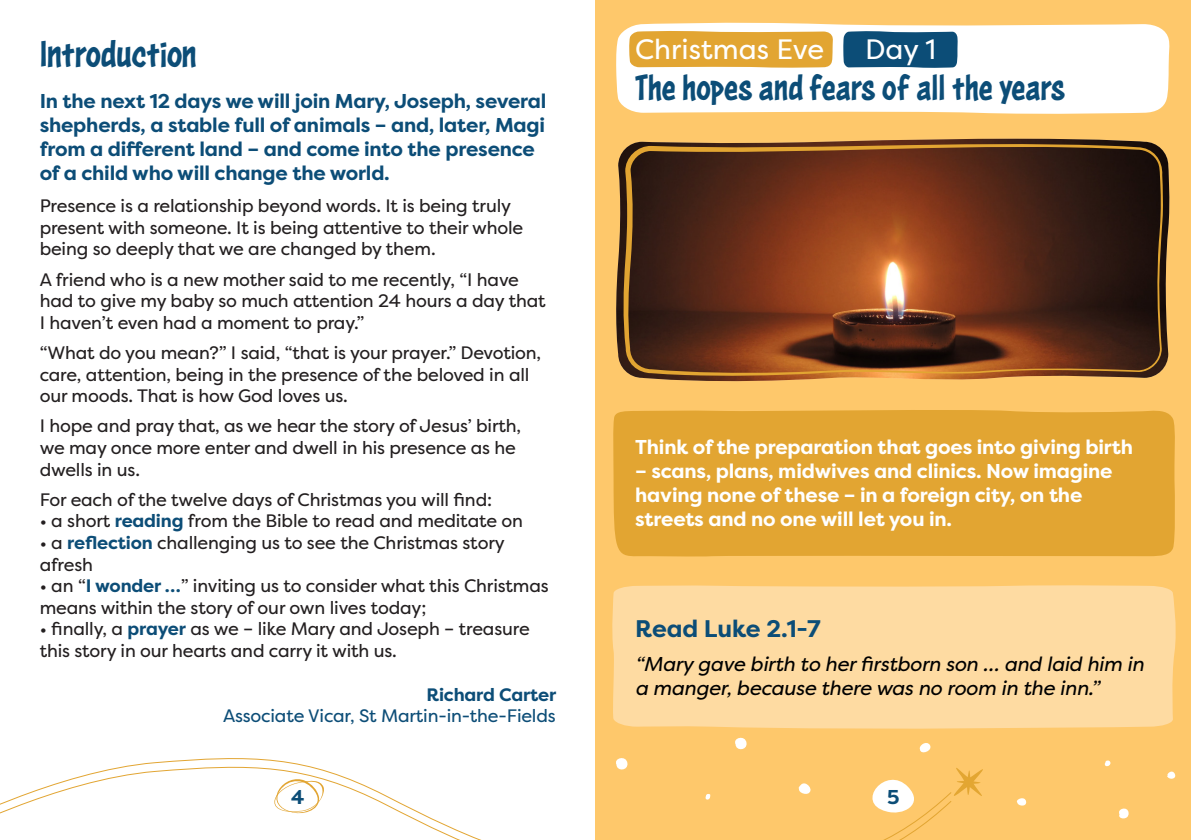
<style>
.page{position:relative;width:1191px;height:840px;background:#fff}
.page>*{position:absolute;margin:0;border:0;box-sizing:border-box;transform-origin:0 0}
.Reflection_Text{font:40px "Astounder Squared LCBB";letter-spacing:-.01em;color:#0c4d77}
.Day_Subtitle{font:38px "Astounder Squared LCBB";color:#0c4d77}
.Day_Title{font:28px "Filson Pro";color:#fff}
.Day_Number{font:28px "Filson Pro";color:#fff}
.Bible_Title{font:700 24px "Filson Pro";letter-spacing:-.005em;color:#0c4d77}
.Reflection_Text-2{font:700 20px/24px "Filson Pro";letter-spacing:-.01em;color:#0c4d77}
.Reflection_Start{font:700 20px/24px "Filson Pro";letter-spacing:-.01em;color:#fff}
.Bible_Text{font:italic 20px/24px "Filson Pro";letter-spacing:-.01em;color:#000}
.Reflection_Text-3{font:18px/21.6px "Filson Pro";letter-spacing:-.01em;color:#231f20}
.Reflection_Text-4{font:18px/21.6px "Filson Pro";letter-spacing:-.01em;color:#0c4d77;text-align:right}
.s1{font-weight:700;color:#0c4d77}
.s2{font-weight:700}
</style>
<div class="page">
<div style="left:595px;top:0;width:596px;height:839px;background:#fec86b"></div>
<svg style="left:1119px;top:808px;width:10px;height:11px"></svg>
<svg style="left:1016px;top:798px;width:11px;height:8px"></svg>
<svg style="left:1167px;top:771px;width:9px;height:8px"></svg>
<svg style="left:919px;top:743px;width:12px;height:10px"></svg>
<svg style="left:1104px;top:760px;width:6px;height:7px"></svg>
<svg style="left:735px;top:737px;width:12px;height:13px"></svg>
<svg style="left:0;top:761px;width:952px;height:78px"></svg>
<svg style="left:954px;top:768px;width:29px;height:28px"></svg>
<img style="left:616px;top:139px;width:554px;height:243px">
<svg style="left:622px;top:140px;width:541px;height:236px;background:#63321b"></svg>
<svg style="left:616px;top:22px;width:554px;height:92px;background:#fefbf4"></svg>
<div style="left:613px;top:410px;width:562px;height:146px;background:#e2a532"></div>
<div style="left:612px;top:585px;width:564px;height:144px;background:#fedba2"></div>
<svg style="left:629px;top:30px;width:204px;height:38px;background:#e4ab41"></svg>
<svg style="left:843px;top:30px;width:114px;height:38px;background:#1e5a81"></svg>
<p class="Reflection_Text" style="left:40px;top:32px;width:159px">Introduction</p>
<p class="Reflection_Text-2" style="left:40px;top:89px;width:508px">In the next 12 days we will join Mary, Joseph, several shepherds, a stable full of animals – and, later, Magi from a different land – and come into the presence of a child who will change the world.</p>
<p class="Reflection_Text-3" style="left:40px;top:195px;width:485px">Presence is a relationship beyond words. It is being truly present with someone. It is being attentive to their whole being so deeply that we are changed by them.</p>
<p class="Reflection_Text-3" style="left:40px;top:268px;width:507px">A friend who is a new mother said to me recently, “I have had to give my baby so much attention 24 hours a day that<br>I haven’t even had a moment to pray.”</p>
<p class="Reflection_Text-3" style="left:40px;top:341px;width:503px">“What do you mean?” I said, “that is your prayer.” Devotion, care, attention, being in the presence of the beloved in all our moods. That is how God loves us.</p>
<p class="Reflection_Text-3" style="left:40px;top:414px;width:483px">I hope and pray that, as we hear the story of Jesus’ birth, we may once more enter and dwell in his presence as he dwells in us.</p>
<p class="Reflection_Text-3" style="left:40px;top:488px;width:454px">For each of the twelve days of Christmas you will find:</p>
<p class="Reflection_Text-3" style="left:40px;top:509px;width:485px">• a short <span class="s1">reading</span> from the Bible to read and meditate on</p>
<p class="Reflection_Text-3" style="left:40px;top:531px;width:466px">• a <span class="s1">reflection</span> challenging us to see the Christmas story afresh</p>
<p class="Reflection_Text-3" style="left:40px;top:574px;width:510px">• an “<span class="s1">I wonder …</span>” inviting us to consider what this Christmas means within the story of our own lives today;</p>
<p class="Reflection_Text-3" style="left:40px;top:617px;width:491px">• finally, a <span class="s1">prayer</span> as we – like Mary and Joseph – treasure this story in our hearts and carry it with us.</p>
<p class="Reflection_Text-4" style="left:223px;top:683px;width:335px"><span class="s2">Richard Carter<br></span>Associate Vicar, St Martin-in-the-Fields</p>
<p class="Day_Title" style="left:635px;top:31px;width:190px">Christmas Eve</p>
<p class="Day_Subtitle" style="left:635px;top:66px;width:432px">The hopes and fears of all the years</p>
<p class="Day_Number" style="left:865px;top:31px;width:72px">Day 1</p>
<p class="Reflection_Start" style="left:635px;top:435px;width:499px">Think of the preparation that goes into giving birth</p>
<p class="Reflection_Start" style="left:635px;top:459px;width:479px">– scans, plans, midwives and clinics. Now imagine having none of these – in a foreign city, on the streets and no one will let you in.</p>
<p class="Bible_Title" style="left:635px;top:613px;width:187px">Read Luke 2.1-7</p>
<p class="Bible_Text" style="left:635px;top:651px;width:510px">“Mary gave birth to her firstborn son … and laid him in a manger, because there was no room in the inn.”</p>
<p class="Reflection_Text-2" style="left:291px;top:784px;width:15px">4</p>
<p class="Reflection_Text-2" style="left:887px;top:784px;width:14px">5</p>
</div>
